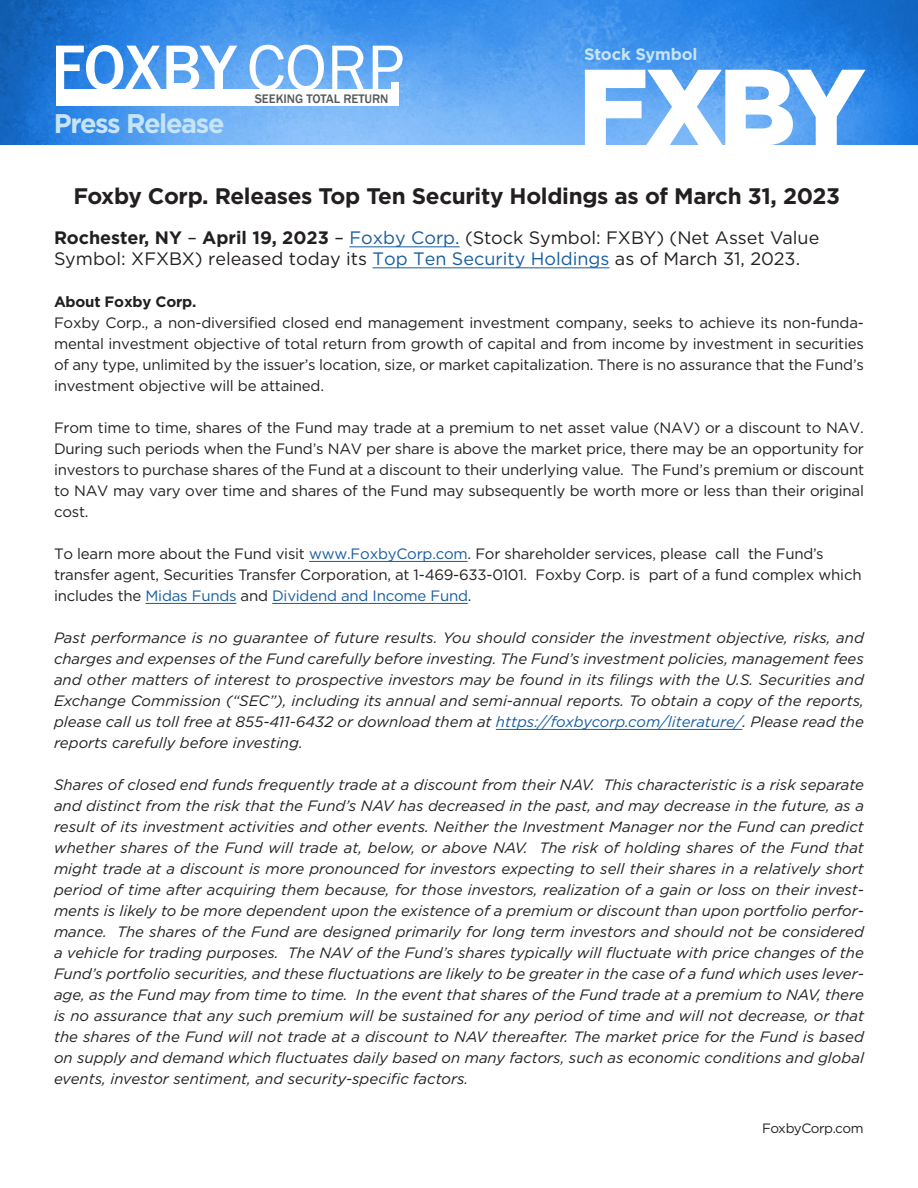
<style>
.page{position:relative;width:918px;height:1188px;background:#fff}
.page>*{position:absolute;margin:0;border:0;box-sizing:border-box;transform-origin:0 0}
.t1{font:900 108px "Gotham";color:#fff}
.Contact{font:500 66px "Franklin Gothic";letter-spacing:-.02em;color:#fff}
.t2{font:700 27px "Gotham";letter-spacing:-.05em;color:#c7e4f6}
.t3{font:700 22.5px "Gotham";letter-spacing:-.015em;color:#231f20}
.Body_text{font:18px "Gotham";color:#231f20}
.t4{font:700 16.5px "Gotham";letter-spacing:-.01em;color:#c7e4f6}
.Contact-2{font:italic 15px/21px "Gotham";color:#231f20;text-align:justify}
.Contact-3{font:15px/21px "Gotham";letter-spacing:-.015em;color:#231f20;text-align:justify}
.Body_text-2{font:700 15px "Gotham";letter-spacing:-.015em;color:#231f20}
.t5{font:13.5px "Gotham";letter-spacing:-.035em;color:#231f20}
.Contact-4{font:500 12.75px "Franklin Gothic";color:#57585a}
.s1{font-weight:400}
.s2{font-weight:700}
.s3{color:#175d9e}
</style>
<div class="page">
<img style="left:0;top:0;width:918px;height:145px">
<div style="left:56px;top:89px;width:343px;height:17px;background:#fff"></div>
<hr style="left:349px;top:247px;width:111px;height:1px;background:#175d9e">
<hr style="left:373px;top:268px;width:237px;height:1px;background:#175d9e">
<hr style="left:309px;top:561px;width:159px;height:1px;background:#175d9e">
<hr style="left:145px;top:603px;width:91px;height:1px;background:#175d9e">
<hr style="left:272px;top:603px;width:196px;height:1px;background:#175d9e">
<hr style="left:496px;top:729px;width:246px;height:1px;background:#175d9e">
<p class="Contact" style="left:51px;top:27px;width:354px">FOXBY <span class="s1">CORP.</span></p>
<p class="Contact-4" style="left:255px;top:91px;width:135px">SEEKING TOTAL RETURN</p>
<p class="t2" style="left:54px;top:106px;width:172px">Press Release</p>
<p class="t4" style="left:584px;top:43px;width:115px">Stock Symbol</p>
<p class="t1" style="left:578px;top:45px;width:289px">FXBY</p>
<p class="t3" style="left:73px;top:181px;width:768px">Foxby Corp. Releases Top Ten Security Holdings as of March 31, 2023</p>
<p class="Body_text" style="left:54px;top:228px;width:767px"><span class="s2">Rochester, NY</span> – <span class="s2">April 19, 2023</span> – <span class="s3">Foxby Corp.</span> (Stock Symbol: FXBY) (Net Asset Value</p>
<p class="Body_text" style="left:54px;top:249px;width:748px">Symbol: XFXBX) released today its <span class="s3">Top Ten Security Holdings</span> as of March 31, 2023.</p>
<p class="Body_text-2" style="left:54px;top:292px;width:144px">About Foxby Corp.</p>
<p class="Contact-3" style="left:54px;top:312px;width:811px">Foxby Corp., a non-diversified closed end management investment company, seeks to achieve its non-funda&shy;mental investment objective of total return from growth of capital and from income by investment in securities of any type, unlimited by the issuer’s location, size, or market capitalization. There is no assurance that the Fund’s investment objective will be attained.</p>
<p class="Contact-3" style="left:54px;top:417px;width:812px">From time to time, shares of the Fund may trade at a premium to net asset value (NAV) or a discount to NAV.<br>During such periods when the Fund’s NAV per share is above the market price, there may be an opportunity for investors to purchase shares of the Fund at a discount to their underlying value. The Fund’s premium or discount to NAV may vary over time and shares of the Fund may subsequently be worth more or less than their original cost.</p>
<p class="Contact-3" style="left:54px;top:543px;width:809px;text-align:left">To learn more about the Fund visit <span class="s3">www.FoxbyCorp.com</span>. For shareholder services, please call the Fund’s transfer agent, Securities Transfer Corporation, at 1-469-633-0101. Foxby Corp. is part of a fund complex which includes the <span class="s3">Midas Funds</span> and <span class="s3">Dividend and Income Fund</span>.</p>
<p class="Contact-2" style="left:54px;top:627px;width:812px">Past performance is no guarantee of future results. You should consider the investment objective, risks, and charges and expenses of the Fund carefully before investing. The Fund’s investment policies, management fees and other matters of interest to prospective investors may be found in its filings with the U.S. Securities and Exchange Commission (“SEC”), including its annual and semi-annual reports. To obtain a copy of the reports, please call us toll free at 855-411-6432 or download them at <span class="s3">https://foxbycorp.com/literature/</span>. Please read the reports carefully before investing.</p>
<p class="Contact-2" style="left:54px;top:774px;width:812px">Shares of closed end funds frequently trade at a discount from their NAV. This characteristic is a risk separate and distinct from the risk that the Fund’s NAV has decreased in the past, and may decrease in the future, as a result of its investment activities and other events. Neither the Investment Manager nor the Fund can predict whether shares of the Fund will trade at, below, or above NAV. The risk of holding shares of the Fund that might trade at a discount is more pronounced for investors expecting to sell their shares in a relatively short period of time after acquiring them because, for those investors, realization of a gain or loss on their invest&shy;ments is likely to be more dependent upon the existence of a premium or discount than upon portfolio perfor&shy;mance. The shares of the Fund are designed primarily for long term investors and should not be considered a vehicle for trading purposes. The NAV of the Fund’s shares typically will fluctuate with price changes of the Fund’s portfolio securities, and these fluctuations are likely to be greater in the case of a fund which uses lever&shy;age, as the Fund may from time to time. In the event that shares of the Fund trade at a premium to NAV, there is no assurance that any such premium will be sustained for any period of time and will not decrease, or that the shares of the Fund will not trade at a discount to NAV thereafter. The market price for the Fund is based on supply and demand which fluctuates daily based on many factors, such as economic conditions and global events, investor sentiment, and security-specific factors.</p>
<p class="t5" style="left:762px;top:1121px;width:103px">FoxbyCorp.com</p>
</div>
